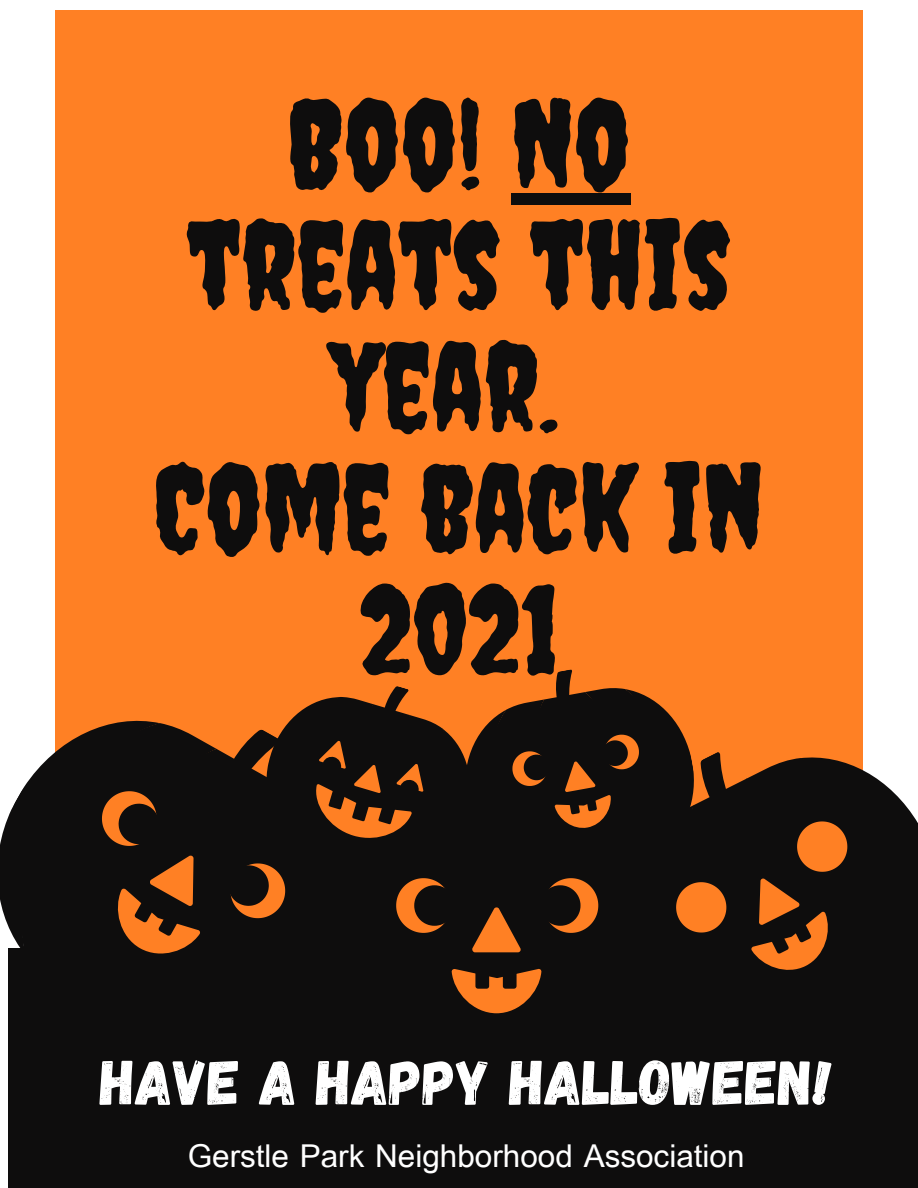
<style>
.page{position:relative;width:918px;height:1188px;background:#fff}
.page>*{position:absolute;margin:0;border:0;box-sizing:border-box;transform-origin:0 0}
.t1{font:121.5px/121.5px "Creepster";color:#0e0d0d;text-align:center}
.t2{font:63px "Gagalin";color:#fff}
.t3{font:31.5px "Garuda";color:#fff}
</style>
<div class="page">
<div style="left:55px;top:10px;width:808px;height:1032px;background:#ff8024"></div>
<div style="left:8px;top:948px;width:910px;height:240px;background:#0e0d0d"></div>
<svg style="left:0;top:762px;width:44px;height:186px;fill:#0e0d0d"></svg>
<div style="left:44px;top:730px;width:48px;height:218px;background:#0e0d0d"></div>
<div style="left:511px;top:194px;width:120px;height:11px;background:#0e0d0d"></div>
<svg style="left:92px;top:669px;width:826px;height:345px"></svg>
<p class="t1" style="left:153px;top:82px;width:613px">BOO! NO<br>TREATS THIS<br>YEAR.<br>COME BACK IN<br>2021</p>
<p class="t2" style="left:100px;top:1042px;width:734px">HAVE A HAPPY HALLOWEEN!</p>
<p class="t3" style="left:188px;top:1138px;width:558px">Gerstle Park Neighborhood Association</p>
</div>
